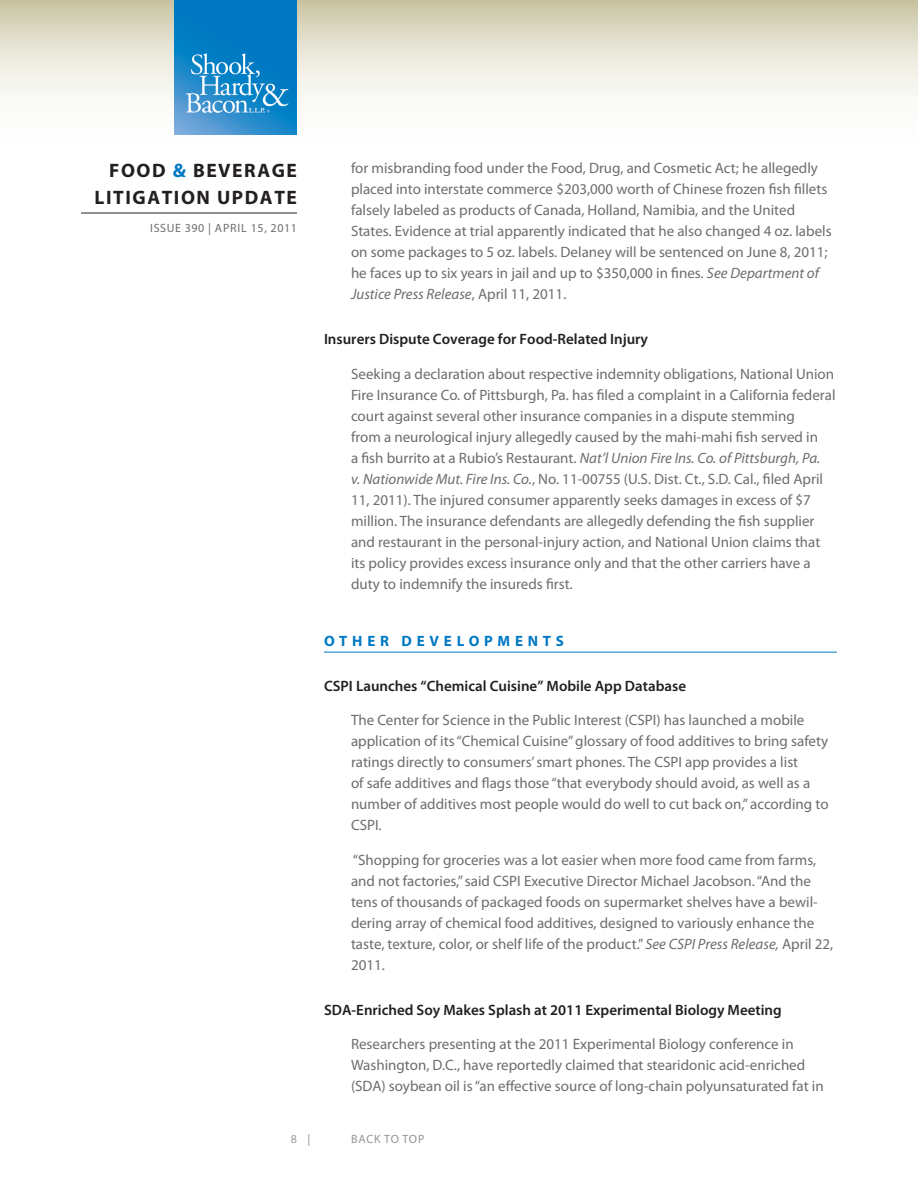
<style>
.page{position:relative;width:918px;height:1188px;background:#fff}
.page>*{position:absolute;margin:0;border:0;box-sizing:border-box;transform-origin:0 0}
.t1{font:700 19.5px/27px "Myriad Pro";letter-spacing:.08em;color:#231f20;text-align:right}
.Body{font:15px/21px "Myriad Pro";color:#6c6d70}
.Subhead{font:600 15px "Myriad Pro";color:#231f20}
.Head{font:700 15px "Myriad Pro";letter-spacing:.32em;color:#0079c2}
.t2{font:12px "Myriad Pro";letter-spacing:.05em;color:#6c6d70}
.t3{font:12px "Myriad Pro";letter-spacing:.06em;color:#939598}
.s1{color:#0079c2}
.s2{font-style:italic}
</style>
<div class="page">
<svg style="left:0;top:0;width:918px;height:135px"></svg>
<hr style="left:81px;top:213px;width:216px;height:1px;background:#231f20">
<img style="left:175px;top:0;width:122px;height:135px">
<hr style="left:324px;top:652px;width:513px;height:1px;background:#0079c2">
<h1 class="t1" style="left:94px;top:156px;width:204px">FOOD <span class="s1">&amp;</span> BEVERAGE<br>LITIGATION UPDATE</h1>
<p class="t2" style="left:150px;top:221px;width:148px">ISSUE 390 | APRIL 15, 2011</p>
<p class="Body" style="left:351px;top:157px;width:482px">for misbranding food under the Food, Drug, and Cosmetic Act; he allegedly placed into interstate commerce $203,000 worth of Chinese frozen fish fillets falsely labeled as products of Canada, Holland, Namibia, and the United States. Evidence at trial apparently indicated that he also changed 4 oz. labels on some packages to 5 oz. labels. Delaney will be sentenced on June 8, 2011; he faces up to six years in jail and up to $350,000 in fines. <span class="s2">See Department of Justice Press Release</span>, April 11, 2011.</p>
<p class="Subhead" style="left:324px;top:330px;width:326px">Insurers Dispute Coverage for Food-Related Injury</p>
<p class="Body" style="left:351px;top:363px;width:486px">Seeking a declaration about respective indemnity obligations, National Union Fire Insurance Co. of Pittsburgh, Pa. has filed a complaint in a California federal court against several other insurance companies in a dispute stemming<br>from a neurological injury allegedly caused by the mahi-mahi fish served in<br>a fish burrito at a Rubio’s Restaurant. <span class="s2">Nat’l Union Fire Ins. Co. of Pittsburgh, Pa.<br>v. Nationwide Mut. Fire Ins. Co.</span>, No. 11-00755 (U.S. Dist. Ct., S.D. Cal., filed April 11, 2011). The injured consumer apparently seeks damages in excess of $7 million. The insurance defendants are allegedly defending the fish supplier and restaurant in the personal-injury action, and National Union claims that its policy provides excess insurance only and that the other carriers have a duty to indemnify the insureds first.</p>
<p class="Head" style="left:324px;top:631px;width:241px">OTHER DEVELOPMENTS</p>
<p class="Subhead" style="left:324px;top:676px;width:364px">CSPI Launches “Chemical Cuisine” Mobile App Database</p>
<p class="Body" style="left:351px;top:709px;width:479px">The Center for Science in the Public Interest (CSPI) has launched a mobile application of its “Chemical Cuisine” glossary of food additives to bring safety ratings directly to consumers’ smart phones. The CSPI app provides a list<br>of safe additives and flags those “that everybody should avoid, as well as a number of additives most people would do well to cut back on,” according to CSPI.</p>
<p class="Body" style="left:351px;top:849px;width:484px">“Shopping for groceries was a lot easier when more food came from farms, and not factories,” said CSPI Executive Director Michael Jacobson. “And the tens of thousands of packaged foods on supermarket shelves have a bewil&shy;dering array of chemical food additives, designed to variously enhance the taste, texture, color, or shelf life of the product.” <span class="s2">See CSPI Press Release,</span> April 22, 2011.</p>
<p class="Subhead" style="left:324px;top:1000px;width:459px">SDA-Enriched Soy Makes Splash at 2011 Experimental Biology Meeting</p>
<p class="Body" style="left:351px;top:1033px;width:474px">Researchers presenting at the 2011 Experimental Biology conference in<br>Washington, D.C., have reportedly claimed that stearidonic acid-enriched (SDA) soybean oil is “an effective source of long-chain polyunsaturated fat in</p>
<p class="t3" style="left:291px;top:1132px;width:21px">8 |</p>
<p class="t3" style="left:351px;top:1132px;width:75px">BACK TO TOP</p>
</div>
